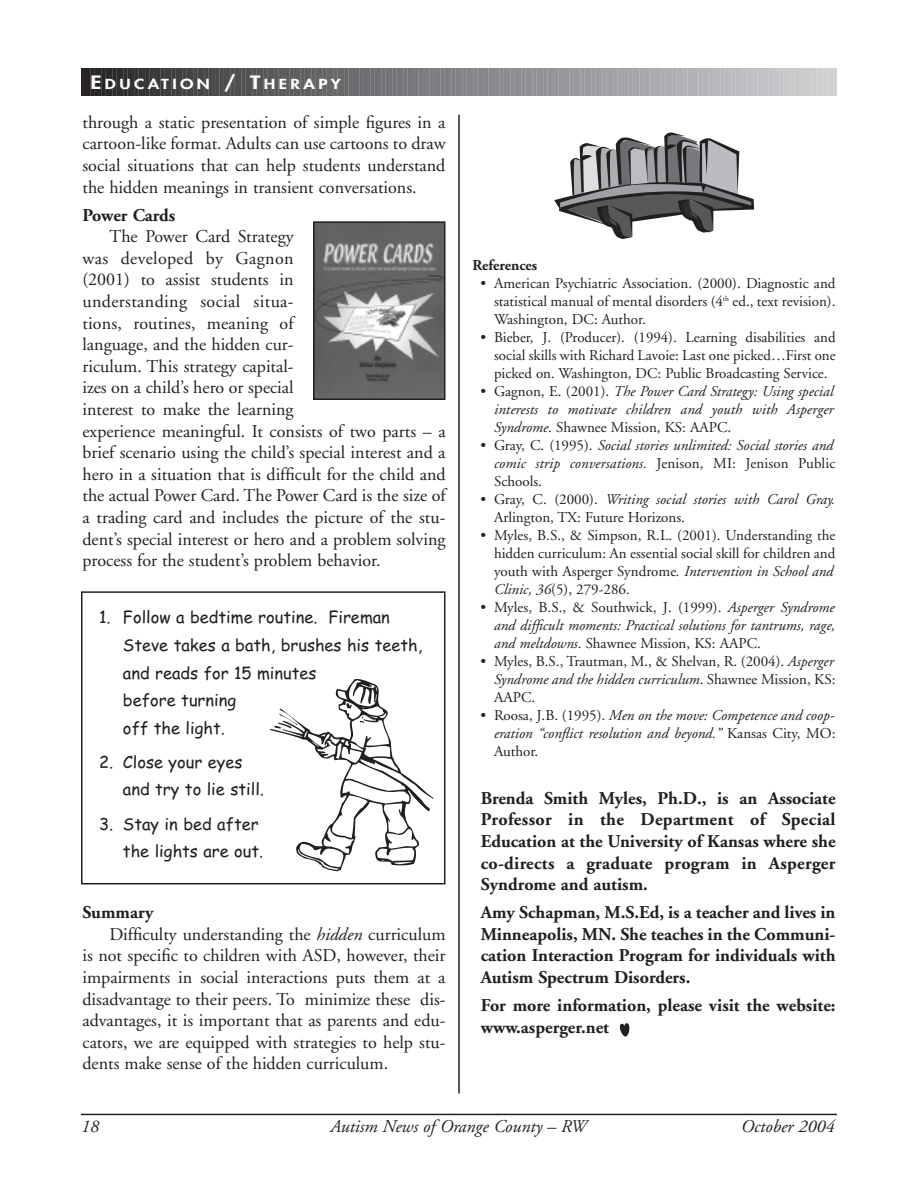
<style>
.page{position:relative;width:918px;height:1188px;background:#fff}
.page>*{position:absolute;margin:0;border:0;box-sizing:border-box;transform-origin:0 0}
.t1{font:18px/21.6px "Adobe Garamond";color:#231f20;text-align:justify}
.t2{font:700 18px/21.6px "Adobe Garamond";color:#231f20;text-align:justify}
.t3{font:italic 18px "Adobe Garamond";color:#231f20}
.t4{font:16.5px/27.6px "Comic Sans MS";color:#231f20}
.t5{font:15px/18px "Adobe Garamond";color:#231f20;text-align:justify}
.t6{font:italic 15px/18px "Adobe Garamond";color:#231f20;text-align:justify}
.t7{font:700 15px "Adobe Garamond";color:#231f20}
.t8{font:800 13.5px "Futura";letter-spacing:.2em;color:#fff;scale:1.26 1}
.s1{font-size:18px}
.s2{font-style:italic}
.s3{font-style:normal}
</style>
<div class="page">
<hr style="left:81px;top:1114px;width:756px;height:1px;background:#231f20">
<hr style="left:458px;top:115px;width:2px;height:979px;background:#231f20">
<svg style="left:81px;top:69px;width:756px;height:27px;background:#818284"></svg>
<img style="left:316px;top:224px;width:127px;height:173px">
<div style="left:313px;top:221px;width:133px;height:179px;border:2px solid #231f20"></div>
<div style="left:81px;top:591px;width:365px;height:293px;border:2px solid #231f20"></div>
<svg style="left:270px;top:671px;width:174px;height:209px"></svg>
<svg style="left:554px;top:133px;width:200px;height:106px"></svg>
<svg style="left:620px;top:1023px;width:9px;height:14px"></svg>
<p class="t8" style="left:90px;top:77px;width:200px"><span class="s1">E</span>DUCATION <span class="s1">/ T</span>HERAPY</p>
<p class="t1" style="left:82px;top:113px;width:365px">through a static presentation of simple figures in a cartoon-like format. Adults can use cartoons to draw social situations that can help students understand the hidden meanings in transient conversations.</p>
<p class="t2" style="left:82px;top:206px;width:94px">Power Cards</p>
<p class="t1" style="left:82px;top:227px;width:365px;text-align:left;text-indent:27px">The Power Card Strategy<br>was developed by Gagnon<br>(2001) to assist students in<br>understanding social situa-<br>tions, routines, meaning of<br>language, and the hidden cur-<br>riculum. This strategy capital-<br>izes on a child’s hero or special<br>interest to make the learning<br>experience meaningful. It consists of two parts – a brief scenario using the child’s special interest and a hero in a situation that is difficult for the child and the actual Power Card. The Power Card is the size of a trading card and includes the picture of the stu&shy;dent’s special interest or hero and a problem solving process for the student’s problem behavior.</p>
<p class="t4" style="left:123px;top:606px;width:301px;text-indent:-24px">1. Follow a bedtime routine. Fireman<br>Steve takes a bath, brushes his teeth, and reads for 15 minutes<br>before turning<br>off the light.</p>
<p class="t4" style="left:123px;top:750px;width:142px;text-indent:-24px">2. Close your eyes and try to lie still.</p>
<p class="t4" style="left:99px;top:812px;width:166px;text-align:right">3. Stay in bed after the lights are out.</p>
<p class="t2" style="left:82px;top:903px;width:72px">Summary</p>
<p class="t1" style="left:110px;top:925px;width:338px">Difficulty understanding the <span class="s2">hidden</span> curriculum</p>
<p class="t1" style="left:82px;top:947px;width:365px">is not specific to children with ASD, however, their</p>
<p class="t1" style="left:82px;top:968px;width:364px">impairments in social interactions puts them at a</p>
<p class="t1" style="left:82px;top:990px;width:365px">disadvantage to their peers. To minimize these dis-</p>
<p class="t1" style="left:82px;top:1011px;width:365px">advantages, it is important that as parents and edu-</p>
<p class="t1" style="left:82px;top:1033px;width:365px">cators, we are equipped with strategies to help stu-</p>
<p class="t1" style="left:82px;top:1055px;width:307px">dents make sense of the hidden curriculum.</p>
<p class="t7" style="left:472px;top:259px;width:66px">References</p>
<p class="t5" style="left:494px;top:275px;width:343px;text-indent:-14px">• American Psychiatric Association. (2000). Diagnostic and statistical manual of mental disorders (4<sup>th</sup> ed., text revision).<br>Washington, DC: Author.</p>
<p class="t5" style="left:494px;top:329px;width:343px;text-indent:-14px">• Bieber, J. (Producer). (1994). Learning disabilities and social skills with Richard Lavoie: Last one picked…First one picked on. Washington, DC: Public Broadcasting Service.</p>
<p class="t6" style="left:494px;top:383px;width:341px;text-indent:-14px"><span class="s3">• Gagnon, E. (2001).</span> The Power Card Strategy: Using special interests to motivate children and youth with Asperger Syndrome<span class="s3">. Shawnee Mission, KS: AAPC.</span></p>
<p class="t6" style="left:494px;top:437px;width:343px;text-align:left;text-indent:-14px"><span class="s3">• Gray, C. (1995).</span> Social stories unlimited: Social stories and comic strip conversations. <span class="s3">Jenison, MI: Jenison Public<br>Schools.</span></p>
<p class="t5" style="left:494px;top:491px;width:343px;text-indent:-14px">• Gray, C. (2000). <span class="s2">Writing social stories with Carol Gray.<br></span>Arlington, TX: Future Horizons.</p>
<p class="t5" style="left:494px;top:527px;width:343px;text-align:left;text-indent:-14px">• Myles, B.S., &amp; Simpson, R.L. (2001). Understanding the hidden curriculum: An essential social skill for children and youth with Asperger Syndrome<span class="s2">. Intervention in School and Clinic, 36</span>(5), 279-286.</p>
<p class="t6" style="left:494px;top:599px;width:343px;text-indent:-14px"><span class="s3">• Myles, B.S., &amp; Southwick, J. (1999).</span> Asperger Syndrome and difficult moments: Practical solutions for tantrums, rage, and meltdowns<span class="s3">. Shawnee Mission, KS: AAPC.</span></p>
<p class="t5" style="left:494px;top:653px;width:343px;text-indent:-14px">• Myles, B.S., Trautman, M., &amp; Shelvan, R. (2004). <span class="s2">Asperger Syndrome and the hidden curriculum</span>. Shawnee Mission, KS:<br>AAPC.</p>
<p class="t6" style="left:494px;top:707px;width:343px;text-indent:-14px"><span class="s3">• Roosa, J.B. (1995).</span> Men on the move: Competence and coop&shy;eration “conflict resolution and beyond.” <span class="s3">Kansas City, MO:<br>Author.</span></p>
<p class="t2" style="left:481px;top:789px;width:356px">Brenda Smith Myles, Ph.D., is an Associate Professor in the Department of Special Education at the University of Kansas where she co-directs a graduate program in Asperger Syndrome and autism.</p>
<p class="t2" style="left:481px;top:903px;width:356px">Amy Schapman, M.S.Ed, is a teacher and lives in Minneapolis, MN. She teaches in the Communi&shy;cation Interaction Program for individuals with Autism Spectrum Disorders.</p>
<p class="t2" style="left:481px;top:996px;width:356px">For more information, please visit the website: www.asperger.net</p>
<p class="t3" style="left:81px;top:1119px;width:19px">18</p>
<p class="t3" style="left:330px;top:1119px;width:258px">Autism News of Orange County – RW</p>
<p class="t3" style="left:741px;top:1119px;width:95px">October 2004</p>
</div>
